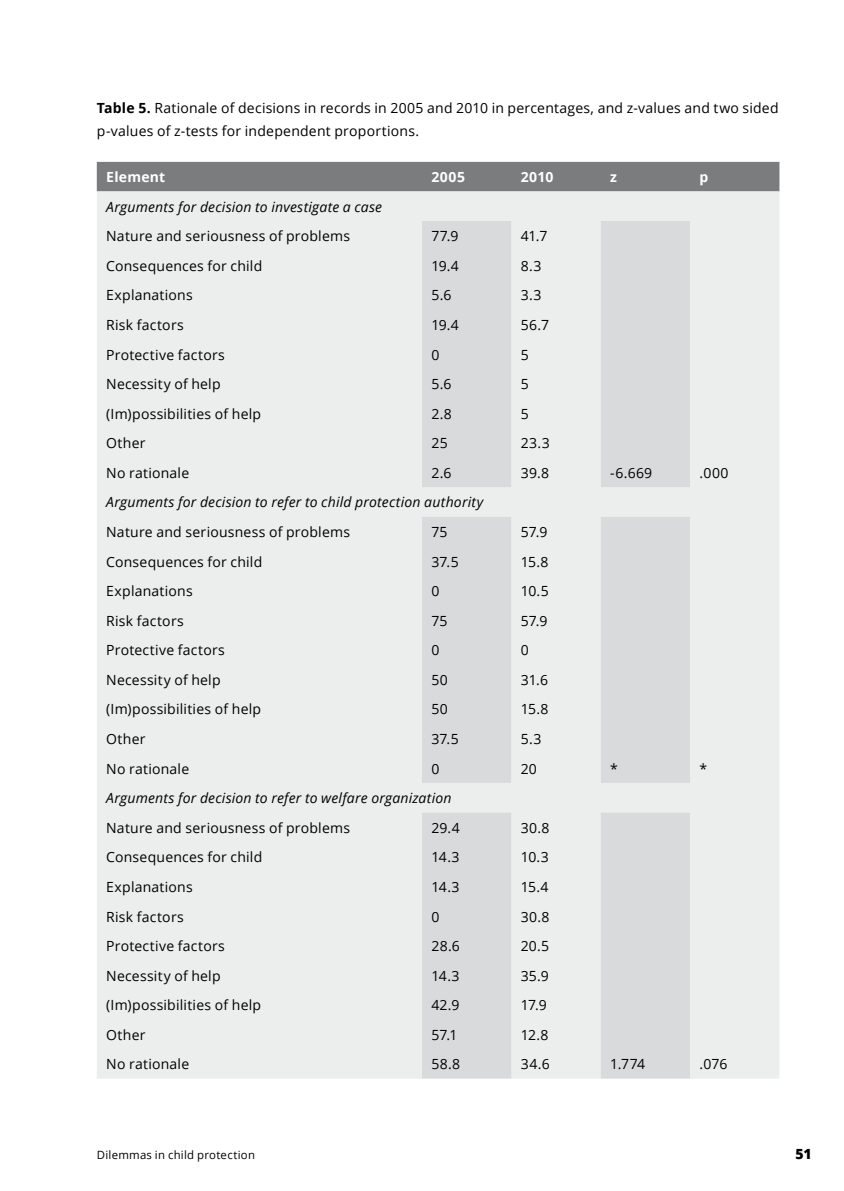
<style>
.page{position:relative;width:844px;height:1191px;background:#fff}
.page>*{position:absolute;margin:0;border:0;box-sizing:border-box;transform-origin:0 0}
.t1{font:14px/22.8px "Open Sans";letter-spacing:.015em;color:#000}
.t2{font:italic 14px "Open Sans";letter-spacing:.015em;color:#000}
.t3{font:700 14px "Open Sans";letter-spacing:.02em;color:#fff}
.t4{font:800 14px "Open Sans";color:#000}
.t5{font:11.38px "Open Sans";letter-spacing:.02em;color:#000}
.s1{font-weight:700}
</style>
<div class="page">
<div style="left:97px;top:162px;width:682px;height:29px;background:#7b7c7e"></div>
<div style="left:97px;top:191px;width:682px;height:887px;background:#eceded"></div>
<svg style="left:422px;top:221px;width:268px;height:857px;background:#e0e1e1"></svg>
<p class="t1" style="left:97px;top:96px;width:683px"><span class="s1">Table 5.</span> Rationale of decisions in records in 2005 and 2010 in percentages, and z-values and two sided p-values of z-tests for independent proportions.</p>
<p class="t3" style="left:106px;top:167px;width:61px">Element</p>
<p class="t3" style="left:431px;top:167px;width:35px">2005</p>
<p class="t3" style="left:520px;top:167px;width:34px">2010</p>
<p class="t3" style="left:610px;top:167px;width:8px">z</p>
<p class="t3" style="left:699px;top:167px;width:10px">p</p>
<p class="t2" style="left:106px;top:197px;width:277px">Arguments for decision to investigate a case</p>
<p class="t1" style="left:106px;top:224px;width:245px">Nature and seriousness of problems</p>
<p class="t1" style="left:431px;top:224px;width:29px">77.9</p>
<p class="t1" style="left:520px;top:224px;width:28px">41.7</p>
<p class="t1" style="left:106px;top:254px;width:157px">Consequences for child</p>
<p class="t1" style="left:431px;top:254px;width:29px">19.4</p>
<p class="t1" style="left:520px;top:254px;width:22px">8.3</p>
<p class="t1" style="left:106px;top:283px;width:88px">Explanations</p>
<p class="t1" style="left:431px;top:283px;width:22px">5.6</p>
<p class="t1" style="left:520px;top:283px;width:22px">3.3</p>
<p class="t1" style="left:106px;top:313px;width:79px">Risk factors</p>
<p class="t1" style="left:431px;top:313px;width:29px">19.4</p>
<p class="t1" style="left:520px;top:313px;width:30px">56.7</p>
<p class="t1" style="left:106px;top:343px;width:120px">Protective factors</p>
<p class="t1" style="left:431px;top:343px;width:10px">0</p>
<p class="t1" style="left:520px;top:343px;width:10px">5</p>
<p class="t1" style="left:106px;top:372px;width:116px">Necessity of help</p>
<p class="t1" style="left:431px;top:372px;width:22px">5.6</p>
<p class="t1" style="left:520px;top:372px;width:10px">5</p>
<p class="t1" style="left:106px;top:402px;width:156px">(Im)possibilities of help</p>
<p class="t1" style="left:431px;top:402px;width:22px">2.8</p>
<p class="t1" style="left:520px;top:402px;width:10px">5</p>
<p class="t1" style="left:106px;top:431px;width:41px">Other</p>
<p class="t1" style="left:431px;top:431px;width:18px">25</p>
<p class="t1" style="left:520px;top:431px;width:31px">23.3</p>
<p class="t1" style="left:106px;top:461px;width:84px">No rationale</p>
<p class="t1" style="left:431px;top:461px;width:22px">2.6</p>
<p class="t1" style="left:520px;top:461px;width:30px">39.8</p>
<p class="t1" style="left:610px;top:461px;width:43px">-6.669</p>
<p class="t1" style="left:699px;top:461px;width:31px">.000</p>
<p class="t2" style="left:106px;top:493px;width:378px">Arguments for decision to refer to child protection authority</p>
<p class="t1" style="left:106px;top:520px;width:245px">Nature and seriousness of problems</p>
<p class="t1" style="left:431px;top:520px;width:18px">75</p>
<p class="t1" style="left:520px;top:520px;width:28px">57.9</p>
<p class="t1" style="left:106px;top:550px;width:157px">Consequences for child</p>
<p class="t1" style="left:431px;top:550px;width:29px">37.5</p>
<p class="t1" style="left:520px;top:550px;width:29px">15.8</p>
<p class="t1" style="left:106px;top:579px;width:88px">Explanations</p>
<p class="t1" style="left:431px;top:579px;width:10px">0</p>
<p class="t1" style="left:520px;top:579px;width:29px">10.5</p>
<p class="t1" style="left:106px;top:609px;width:79px">Risk factors</p>
<p class="t1" style="left:431px;top:609px;width:18px">75</p>
<p class="t1" style="left:520px;top:609px;width:28px">57.9</p>
<p class="t1" style="left:106px;top:638px;width:120px">Protective factors</p>
<p class="t1" style="left:431px;top:638px;width:10px">0</p>
<p class="t1" style="left:520px;top:638px;width:10px">0</p>
<p class="t1" style="left:106px;top:668px;width:116px">Necessity of help</p>
<p class="t1" style="left:431px;top:668px;width:18px">50</p>
<p class="t1" style="left:520px;top:668px;width:29px">31.6</p>
<p class="t1" style="left:106px;top:697px;width:156px">(Im)possibilities of help</p>
<p class="t1" style="left:431px;top:697px;width:18px">50</p>
<p class="t1" style="left:520px;top:697px;width:29px">15.8</p>
<p class="t1" style="left:106px;top:727px;width:41px">Other</p>
<p class="t1" style="left:431px;top:727px;width:29px">37.5</p>
<p class="t1" style="left:520px;top:727px;width:22px">5.3</p>
<p class="t1" style="left:106px;top:757px;width:84px">No rationale</p>
<p class="t1" style="left:431px;top:757px;width:10px">0</p>
<p class="t1" style="left:520px;top:757px;width:18px">20</p>
<p class="t1" style="left:610px;top:757px;width:9px">*</p>
<p class="t1" style="left:699px;top:757px;width:9px">*</p>
<p class="t2" style="left:106px;top:788px;width:347px">Arguments for decision to refer to welfare organization</p>
<p class="t1" style="left:106px;top:816px;width:245px">Nature and seriousness of problems</p>
<p class="t1" style="left:431px;top:816px;width:30px">29.4</p>
<p class="t1" style="left:520px;top:816px;width:30px">30.8</p>
<p class="t1" style="left:106px;top:845px;width:157px">Consequences for child</p>
<p class="t1" style="left:431px;top:845px;width:30px">14.3</p>
<p class="t1" style="left:520px;top:845px;width:30px">10.3</p>
<p class="t1" style="left:106px;top:875px;width:88px">Explanations</p>
<p class="t1" style="left:431px;top:875px;width:30px">14.3</p>
<p class="t1" style="left:520px;top:875px;width:29px">15.4</p>
<p class="t1" style="left:106px;top:904px;width:79px">Risk factors</p>
<p class="t1" style="left:431px;top:904px;width:10px">0</p>
<p class="t1" style="left:520px;top:904px;width:30px">30.8</p>
<p class="t1" style="left:106px;top:934px;width:120px">Protective factors</p>
<p class="t1" style="left:431px;top:934px;width:30px">28.6</p>
<p class="t1" style="left:520px;top:934px;width:30px">20.5</p>
<p class="t1" style="left:106px;top:963px;width:116px">Necessity of help</p>
<p class="t1" style="left:431px;top:963px;width:30px">14.3</p>
<p class="t1" style="left:520px;top:963px;width:30px">35.9</p>
<p class="t1" style="left:106px;top:993px;width:156px">(Im)possibilities of help</p>
<p class="t1" style="left:431px;top:993px;width:30px">42.9</p>
<p class="t1" style="left:520px;top:993px;width:27px">17.9</p>
<p class="t1" style="left:106px;top:1023px;width:41px">Other</p>
<p class="t1" style="left:431px;top:1023px;width:27px">57.1</p>
<p class="t1" style="left:520px;top:1023px;width:29px">12.8</p>
<p class="t1" style="left:106px;top:1052px;width:84px">No rationale</p>
<p class="t1" style="left:431px;top:1052px;width:30px">58.8</p>
<p class="t1" style="left:520px;top:1052px;width:30px">34.6</p>
<p class="t1" style="left:610px;top:1052px;width:36px">1.774</p>
<p class="t1" style="left:699px;top:1052px;width:29px">.076</p>
<p class="t5" style="left:97px;top:1146px;width:160px">Dilemmas in child protection</p>
<p class="t4" style="left:795px;top:1143px;width:18px">51</p>
</div>
